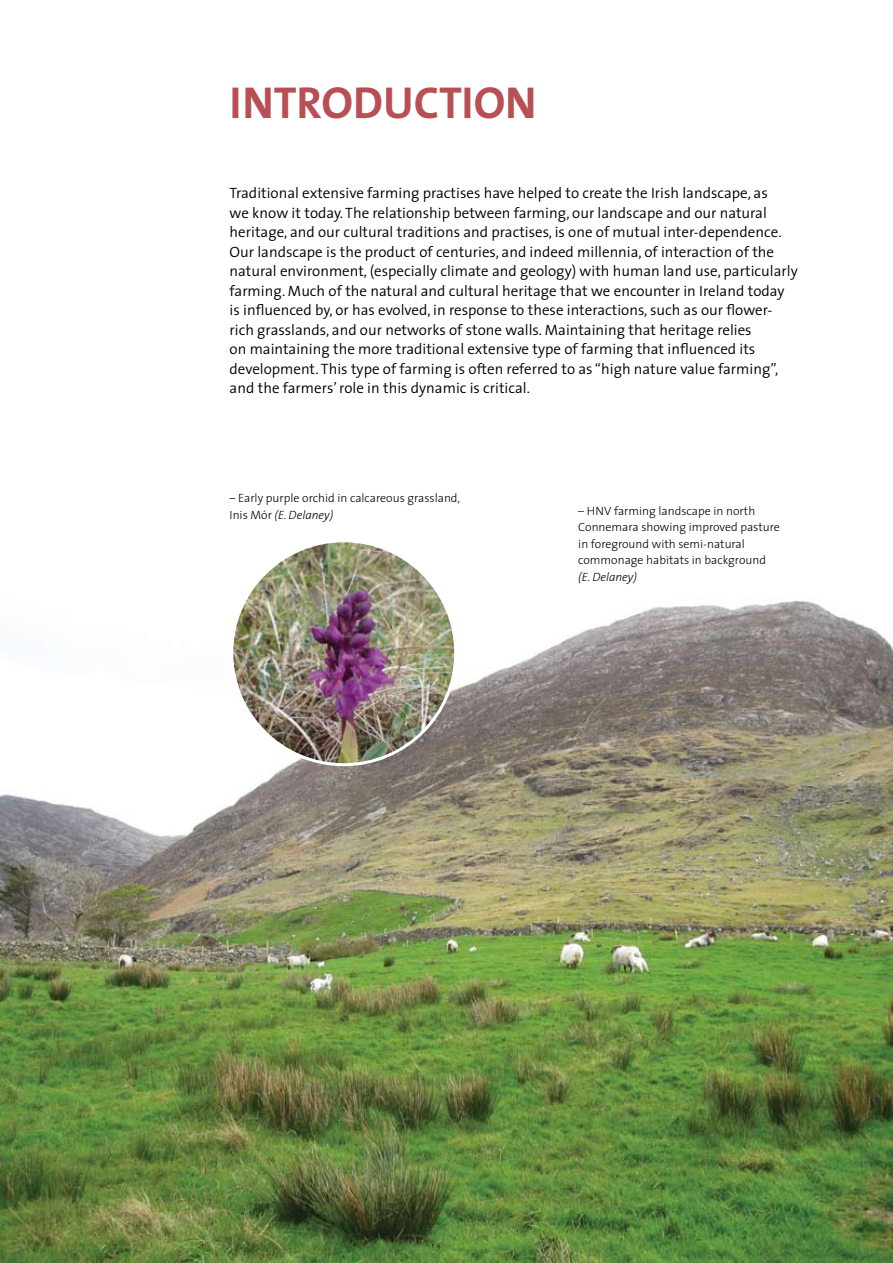
<style>
.page{position:relative;width:893px;height:1263px;background:#fff}
.page>*{position:absolute;margin:0;border:0;box-sizing:border-box;transform-origin:0 0}
.t1{font:700 45px "The Sans";color:#b74f55}
.t2{font:300 15px/19.5px "The Sans";color:#000}
.t3{font:300 12px/16.5px "The Sans";color:#000}
.t4{font:italic 300 12px "The Sans";color:#000}
.s1{font-style:italic}
</style>
<div class="page">
<img style="left:0;top:600px;width:893px;height:663px">
<img style="left:232px;top:543px;width:224px;height:222px">
<h1 class="t1" style="left:230px;top:65px;width:309px">INTRODUCTION</h1>
<p class="t2" style="left:230px;top:183px;width:570px">Traditional extensive farming practises have helped to create the Irish landscape, as<br>we know it today. The relationship between farming, our landscape and our natural heritage, and our cultural traditions and practises, is one of mutual inter-dependence.<br>Our landscape is the product of centuries, and indeed millennia, of interaction of the natural environment, (especially climate and geology) with human land use, particularly farming. Much of the natural and cultural heritage that we encounter in Ireland today is influenced by, or has evolved, in response to these interactions, such as our flower&shy;rich grasslands, and our networks of stone walls. Maintaining that heritage relies<br>on maintaining the more traditional extensive type of farming that influenced its development. This type of farming is often referred to as “high nature value farming”, and the farmers’ role in this dynamic is critical.</p>
<p class="t3" style="left:230px;top:489px;width:232px">– Early purple orchid in calcareous grassland,<br>Inis Mór <span class="s1">(E. Delaney)</span></p>
<p class="t3" style="left:578px;top:502px;width:203px">– HNV farming landscape in north Connemara showing improved pasture in foreground with semi-natural commonage habitats in background</p>
<p class="t4" style="left:578px;top:567px;width:60px">(E. Delaney)</p>
</div>
